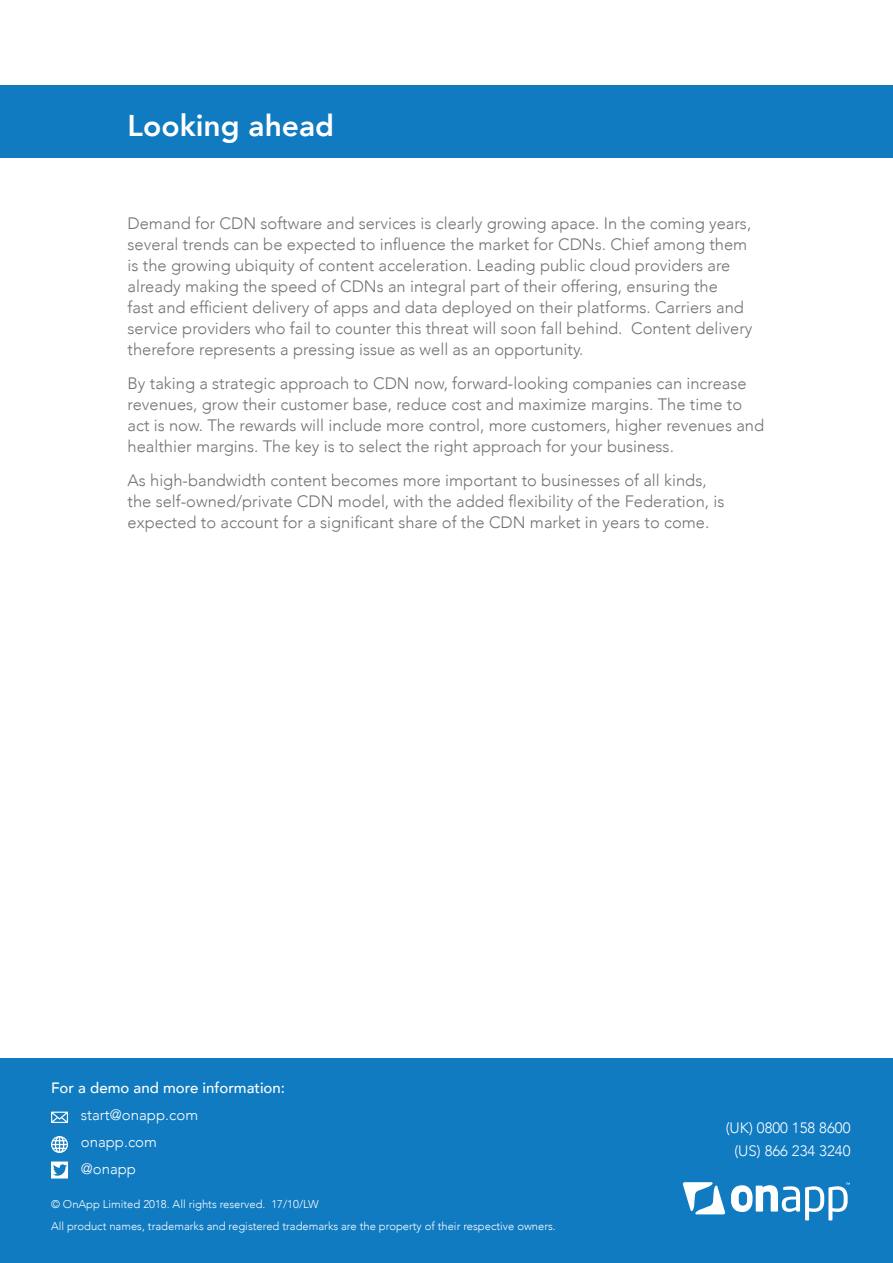
<style>
.page{position:relative;width:893px;height:1263px;background:#fff}
.page>*{position:absolute;margin:0;border:0;box-sizing:border-box;transform-origin:0 0}
.page_header{font:800 30px "Avenir";color:#fff}
.copy{font:300 16.5px/21px "Avenir";color:#717373}
.copy-2{font:300 15px/22.5px "Avenir";color:#fff;text-align:center}
.copy-3{font:500 15px "Avenir";color:#fff}
.Footer_Copy{font:300 11.25px "Avenir";color:#fff}
</style>
<div class="page">
<div style="left:0;top:1059px;width:893px;height:204px;background:#107bc1"></div>
<svg style="left:51px;top:1111px;width:17px;height:12px"></svg>
<svg style="left:51px;top:1136px;width:17px;height:17px"></svg>
<svg style="left:51px;top:1161px;width:17px;height:17px"></svg>
<svg style="left:731px;top:1183px;width:119px;height:37px"></svg>
<svg style="left:683px;top:1182px;width:42px;height:32px"></svg>
<div style="left:0;top:85px;width:893px;height:72px;background:#107bc1"></div>
<p class="page_header" style="left:128px;top:103px;width:208px">Looking ahead</p>
<p class="copy" style="left:128px;top:213px;width:626px">Demand for CDN software and services is clearly growing apace. In the coming years, several trends can be expected to influence the market for CDNs. Chief among them is the growing ubiquity of content acceleration. Leading public cloud providers are already making the speed of CDNs an integral part of their offering, ensuring the<br>fast and efficient delivery of apps and data deployed on their platforms. Carriers and service providers who fail to counter this threat will soon fall behind. Content delivery therefore represents a pressing issue as well as an opportunity.</p>
<p class="copy" style="left:128px;top:373px;width:638px">By taking a strategic approach to CDN now, forward-looking companies can increase revenues, grow their customer base, reduce cost and maximize margins. The time to act is now. The rewards will include more control, more customers, higher revenues and healthier margins. The key is to select the right approach for your business.</p>
<p class="copy" style="left:128px;top:469px;width:598px">As high-bandwidth content becomes more important to businesses of all kinds, the self-owned/private CDN model, with the added flexibility of the Federation, is expected to account for a significant share of the CDN market in years to come.</p>
<p class="copy-3" style="left:51px;top:1075px;width:236px">For a demo and more information:</p>
<p class="copy-2" style="left:81px;top:1103px;width:119px">start@onapp.com</p>
<p class="copy-2" style="left:81px;top:1130px;width:78px">onapp.com</p>
<p class="copy-2" style="left:81px;top:1157px;width:57px">@onapp</p>
<p class="Footer_Copy" style="left:51px;top:1197px;width:269px">© OnApp Limited 2018. All rights reserved. 17/10/LW</p>
<p class="Footer_Copy" style="left:51px;top:1219px;width:506px">All product names, trademarks and registered trademarks are the property of their respective owners.</p>
<p class="copy-2" style="left:726px;top:1117px;width:126px">(UK) 0800 158 8600 (US) 866 234 3240</p>
</div>
